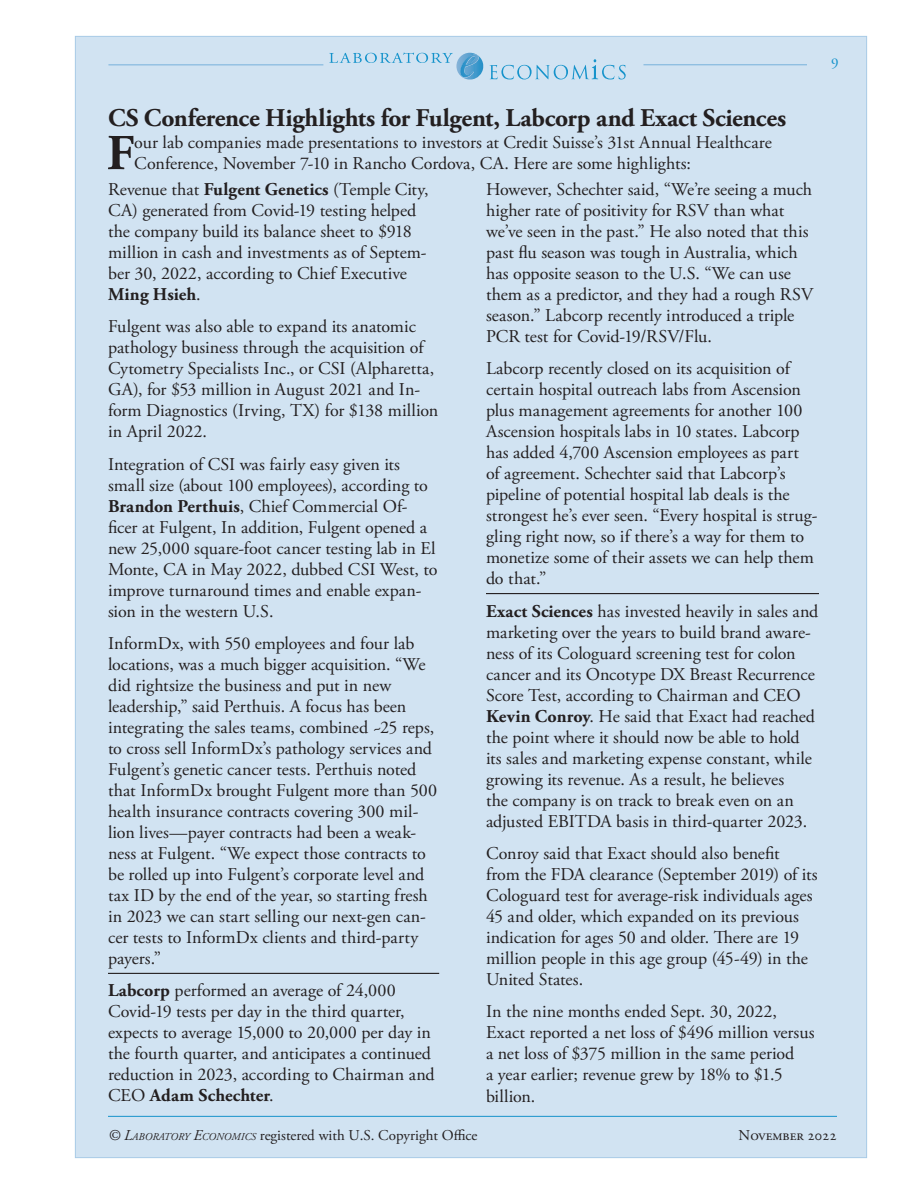
<style>
.page{position:relative;width:918px;height:1188px;background:#fff}
.page>*{position:absolute;margin:0;border:0;box-sizing:border-box;transform-origin:0 0}
.Table_Head{font:700 50.1px "Adobe Garamond Pro";color:#231f20}
.Table_Head-2{font:700 25.5px "Adobe Garamond Pro";letter-spacing:-.01em;color:#231f20}
.Table_Head-3{font:18px/21px "Adobe Garamond Pro";color:#231f20}
.t1{font:15px "Adobe Garamond Pro";color:#231f20}
.t2{font:15px "Adobe Garamond Pro";color:#1593cb}
.s1{font-weight:700}
.s2{font-style:italic}
.s3{font-style:italic;font-size:10.5px}
</style>
<div class="page">
<div style="left:75px;top:36px;width:792px;height:1122px;background:#d1e3f2;border:1px solid #a7cae7"></div>
<svg style="left:329px;top:52px;width:154px;height:28px"></svg>
<svg style="left:490px;top:59px;width:136px;height:20px"></svg>
<hr style="left:108px;top:64px;width:215px;height:1px;background:#76b1db">
<hr style="left:644px;top:64px;width:163px;height:1px;background:#76b1db">
<hr style="left:108px;top:1116px;width:729px;height:1px;background:#1593cb">
<hr style="left:108px;top:973px;width:331px;height:1px;background:#231f20">
<hr style="left:486px;top:593px;width:333px;height:1px;background:#231f20">
<p class="t2" style="left:831px;top:55px;width:9px">9</p>
<p class="Table_Head-2" style="left:108px;top:104px;width:680px">CS Conference Highlights for Fulgent, Labcorp and Exact Sciences</p>
<p class="Table_Head" style="left:107px;top:124px;width:29px">F</p>
<p class="Table_Head-3" style="left:134px;top:132px;width:639px">our lab companies made presentations to investors at Credit Suisse’s 31st Annual Healthcare<br>Conference, November 7-10 in Rancho Cordova, CA. Here are some highlights:</p>
<p class="Table_Head-3" style="left:108px;top:179px;width:322px">Revenue that <span class="s1">Fulgent Genetics</span> (Temple City, CA) generated from Covid-19 testing helped the company build its balance sheet to $918 million in cash and investments as of Septem&shy;ber 30, 2022, according to Chief Executive <span class="s1">Ming Hsieh</span>.</p>
<p class="Table_Head-3" style="left:108px;top:317px;width:332px">Fulgent was also able to expand its anatomic pathology business through the acquisition of Cytometry Specialists Inc., or CSI (Alpharetta, GA), for $53 million in August 2021 and In&shy;form Diagnostics (Irving, TX) for $138 million in April 2022.</p>
<p class="Table_Head-3" style="left:108px;top:454px;width:331px">Integration of CSI was fairly easy given its small size (about 100 employees), according to <span class="s1">Brandon Perthuis</span>, Chief Commercial Of&shy;ficer at Fulgent, In addition, Fulgent opened a new 25,000 square-foot cancer testing lab in El Monte, CA in May 2022, dubbed CSI West, to improve turnaround times and enable expan&shy;sion in the western U.S.</p>
<p class="Table_Head-3" style="left:108px;top:633px;width:331px">InformDx, with 550 employees and four lab locations, was a much bigger acquisition. “We did rightsize the business and put in new leadership,” said Perthuis. A focus has been integrating the sales teams, combined ~25 reps, to cross sell InformDx’s pathology services and Fulgent’s genetic cancer tests. Perthuis noted that InformDx brought Fulgent more than 500 health insurance contracts covering 300 mil&shy;lion lives—payer contracts had been a weak&shy;ness at Fulgent. “We expect those contracts to be rolled up into Fulgent’s corporate level and tax ID by the end of the year, so starting fresh in 2023 we can start selling our next-gen can&shy;cer tests to InformDx clients and third-party payers.”</p>
<p class="Table_Head-3" style="left:108px;top:981px;width:328px"><span class="s1">Labcorp</span> performed an average of 24,000<br>Covid-19 tests per day in the third quarter, expects to average 15,000 to 20,000 per day in the fourth quarter, and anticipates a continued reduction in 2023, according to Chairman and CEO <span class="s1">Adam Schechter</span>.</p>
<p class="Table_Head-3" style="left:486px;top:179px;width:329px">However, Schechter said, “We’re seeing a much higher rate of positivity for RSV than what we’ve seen in the past.” He also noted that this past flu season was tough in Australia, which has opposite season to the U.S. “We can use them as a predictor, and they had a rough RSV season.” Labcorp recently introduced a triple PCR test for Covid-19/RSV/Flu.</p>
<p class="Table_Head-3" style="left:486px;top:359px;width:333px">Labcorp recently closed on its acquisition of certain hospital outreach labs from Ascension plus management agreements for another 100<br>Ascension hospitals labs in 10 states. Labcorp has added 4,700 Ascension employees as part<br>of agreement. Schechter said that Labcorp’s pipeline of potential hospital lab deals is the strongest he’s ever seen. “Every hospital is strug&shy;gling right now, so if there’s a way for them to monetize some of their assets we can help them do that.”</p>
<p class="Table_Head-3" style="left:486px;top:601px;width:334px"><span class="s1">Exact Sciences</span> has invested heavily in sales and marketing over the years to build brand aware&shy;ness of its Cologuard screening test for colon cancer and its Oncotype DX Breast Recurrence Score Test, according to Chairman and CEO <span class="s1">Kevin Conroy</span>. He said that Exact had reached the point where it should now be able to hold its sales and marketing expense constant, while growing its revenue. As a result, he believes<br>the company is on track to break even on an adjusted EBITDA basis in third-quarter 2023.</p>
<p class="Table_Head-3" style="left:486px;top:843px;width:333px">Conroy said that Exact should also benefit from the FDA clearance (September 2019) of its Cologuard test for average-risk individuals ages 45 and older, which expanded on its previous indication for ages 50 and older. There are 19 million people in this age group (45-49) in the United States.</p>
<p class="Table_Head-3" style="left:486px;top:1002px;width:330px">In the nine months ended Sept. 30, 2022, Exact reported a net loss of $496 million versus a net loss of $375 million in the same period<br>a year earlier; revenue grew by 18% to $1.5 billion.</p>
<p class="t1" style="left:108px;top:1127px;width:371px"><span class="s2">© L</span><span class="s3">ABORATORY</span> <span class="s2">E</span><span class="s3">CONOMICS</span> registered with U.S. Copyright Office</p>
<p class="t1" style="left:739px;top:1127px;width:100px">November 2022</p>
</div>
